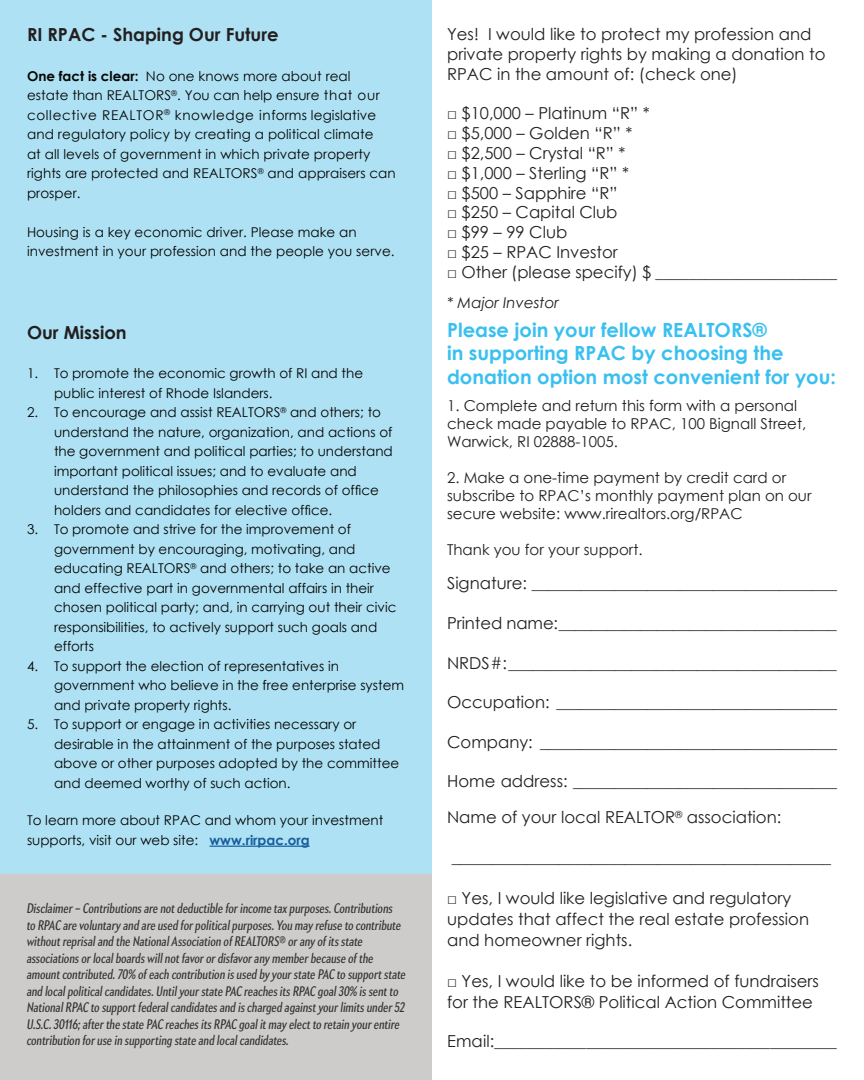
<style>
.page{position:relative;width:864px;height:1080px;background:#fff}
.page>*{position:absolute;margin:0;border:0;box-sizing:border-box;transform-origin:0 0}
.t1{font:700 19.5px/23.4px "Century Gothic";color:#39c0f0}
.t2{font:700 18px "Century Gothic";color:#231f20}
.t3{font:16.5px/21px "Century Gothic";color:#231f20}
.t4{font:15px/18px "Century Gothic";color:#231f20}
.t5{font:italic 15px "Century Gothic";color:#231f20}
.t6{font:13.5px/19.5px "Century Gothic";color:#040503}
.t7{font:italic extra-condensed 13.5px/16.5px "Apres";color:#323332}
.s1{font-weight:700}
.s2{font-weight:700;color:#175d9e}
</style>
<div class="page">
<div style="left:0;top:0;width:432px;height:875px;background:#aee1f3"></div>
<div style="left:0;top:875px;width:432px;height:205px;background:#ceccca"></div>
<hr style="left:210px;top:846px;width:100px;height:1px;background:#175d9e">
<p class="t2" style="left:27px;top:21px;width:253px">RI RPAC - Shaping Our Future</p>
<p class="t6" style="left:27px;top:66px;width:370px"><span class="s1">One fact is clear:</span> No one knows more about real<br>estate than REALTORS<sup>®</sup>. You can help ensure that our collective REALTOR<sup>®</sup> knowledge informs legislative and regulatory policy by creating a political climate<br>at all levels of government in which private property rights are protected and REALTORS<sup>®</sup> and appraisers can prosper.</p>
<p class="t6" style="left:27px;top:222px;width:369px">Housing is a key economic driver. Please make an investment in your profession and the people you serve.</p>
<p class="t2" style="left:27px;top:319px;width:101px">Our Mission</p>
<p class="t6" style="left:54px;top:364px;width:311px;text-indent:-27px">1. To promote the economic growth of RI and the public interest of Rhode Islanders.</p>
<p class="t6" style="left:54px;top:403px;width:340px;text-indent:-27px">2. To encourage and assist REALTORS<sup>®</sup> and others; to understand the nature, organization, and actions of the government and political parties; to understand important political issues; and to evaluate and understand the philosophies and records of office holders and candidates for elective office.</p>
<p class="t6" style="left:54px;top:520px;width:344px;text-indent:-27px">3. To promote and strive for the improvement of government by encouraging, motivating, and educating REALTORS<sup>®</sup> and others; to take an active and effective part in governmental affairs in their chosen political party; and, in carrying out their civic responsibilities, to actively support such goals and efforts</p>
<p class="t6" style="left:54px;top:656px;width:352px;text-indent:-27px">4. To support the election of representatives in government who believe in the free enterprise system and private property rights.</p>
<p class="t6" style="left:54px;top:715px;width:347px;text-indent:-27px">5. To support or engage in activities necessary or desirable in the attainment of the purposes stated above or other purposes adopted by the committee and deemed worthy of such action.</p>
<p class="t6" style="left:27px;top:811px;width:358px">To learn more about RPAC and whom your investment supports, visit our web site: <span class="s2">www.rirpac.org</span></p>
<p class="t7" style="left:27px;top:900px;width:381px">Disclaimer – Contributions are not deductible for income tax purposes. Contributions<br>to RPAC are voluntary and are used for political purposes. You may refuse to contribute without reprisal and the National Association of REALTORS® or any of its state associations or local boards will not favor or disfavor any member because of the amount contributed. 70% of each contribution is used by your state PAC to support state and local political candidates. Until your state PAC reaches its RPAC goal 30% is sent to National RPAC to support federal candidates and is charged against your limits under 52<br>U.S.C. 30116; after the state PAC reaches its RPAC goal it may elect to retain your entire contribution for use in supporting state and local candidates.</p>
<p class="t3" style="left:447px;top:24px;width:380px;line-height:19.8px">Yes! I would like to protect my profession and private property rights by making a donation to<br>RPAC in the amount of: (check one)</p>
<p class="t3" style="left:447px;top:103px;width:204px">□ $10,000 – Platinum “R” *</p>
<p class="t3" style="left:447px;top:123px;width:187px">□ $5,000 – Golden “R” *</p>
<p class="t3" style="left:447px;top:142px;width:180px">□ $2,500 – Crystal “R” *</p>
<p class="t3" style="left:447px;top:162px;width:183px">□ $1,000 – Sterling “R” *</p>
<p class="t3" style="left:447px;top:182px;width:172px">□ $500 – Sapphire “R”</p>
<p class="t3" style="left:447px;top:202px;width:172px">□ $250 – Capital Club</p>
<p class="t3" style="left:447px;top:222px;width:122px">□ $99 – 99 Club</p>
<p class="t3" style="left:447px;top:241px;width:172px">□ $25 – RPAC Investor</p>
<p class="t3" style="left:447px;top:261px;width:391px">□ Other (please specify) $ ______________________</p>
<p class="t5" style="left:447px;top:293px;width:113px">* Major Investor</p>
<p class="t1" style="left:447px;top:317px;width:390px">Please join your fellow REALTORS®<br>in supporting RPAC by choosing the donation option most convenient for you:</p>
<p class="t4" style="left:447px;top:397px;width:361px">1. Complete and return this form with a personal check made payable to RPAC, 100 Bignall Street,<br>Warwick, RI 02888-1005.</p>
<p class="t4" style="left:447px;top:469px;width:366px">2. Make a one-time payment by credit card or subscribe to RPAC’s monthly payment plan on our secure website: www.rirealtors.org/RPAC</p>
<p class="t4" style="left:447px;top:541px;width:197px">Thank you for your support.</p>
<p class="t3" style="left:447px;top:573px;width:391px">Signature: _____________________________________</p>
<p class="t3" style="left:447px;top:612px;width:391px">Printed name: __________________________________</p>
<p class="t3" style="left:447px;top:652px;width:391px">NRDS #: ________________________________________</p>
<p class="t3" style="left:447px;top:692px;width:391px">Occupation: __________________________________</p>
<p class="t3" style="left:447px;top:731px;width:391px">Company: ____________________________________</p>
<p class="t3" style="left:447px;top:771px;width:391px">Home address: ________________________________</p>
<p class="t3" style="left:447px;top:807px;width:336px">Name of your local REALTOR<sup>®</sup> association:</p>
<p class="t3" style="left:452px;top:846px;width:381px">______________________________________________</p>
<p class="t3" style="left:447px;top:887px;width:364px">□ Yes, I would like legislative and regulatory updates that affect the real estate profession and homeowner rights.</p>
<p class="t3" style="left:447px;top:970px;width:373px">□ Yes, I would like to be informed of fundraisers for the REALTORS® Political Action Committee</p>
<p class="t3" style="left:447px;top:1031px;width:391px">Email:_________________________________________</p>
</div>
